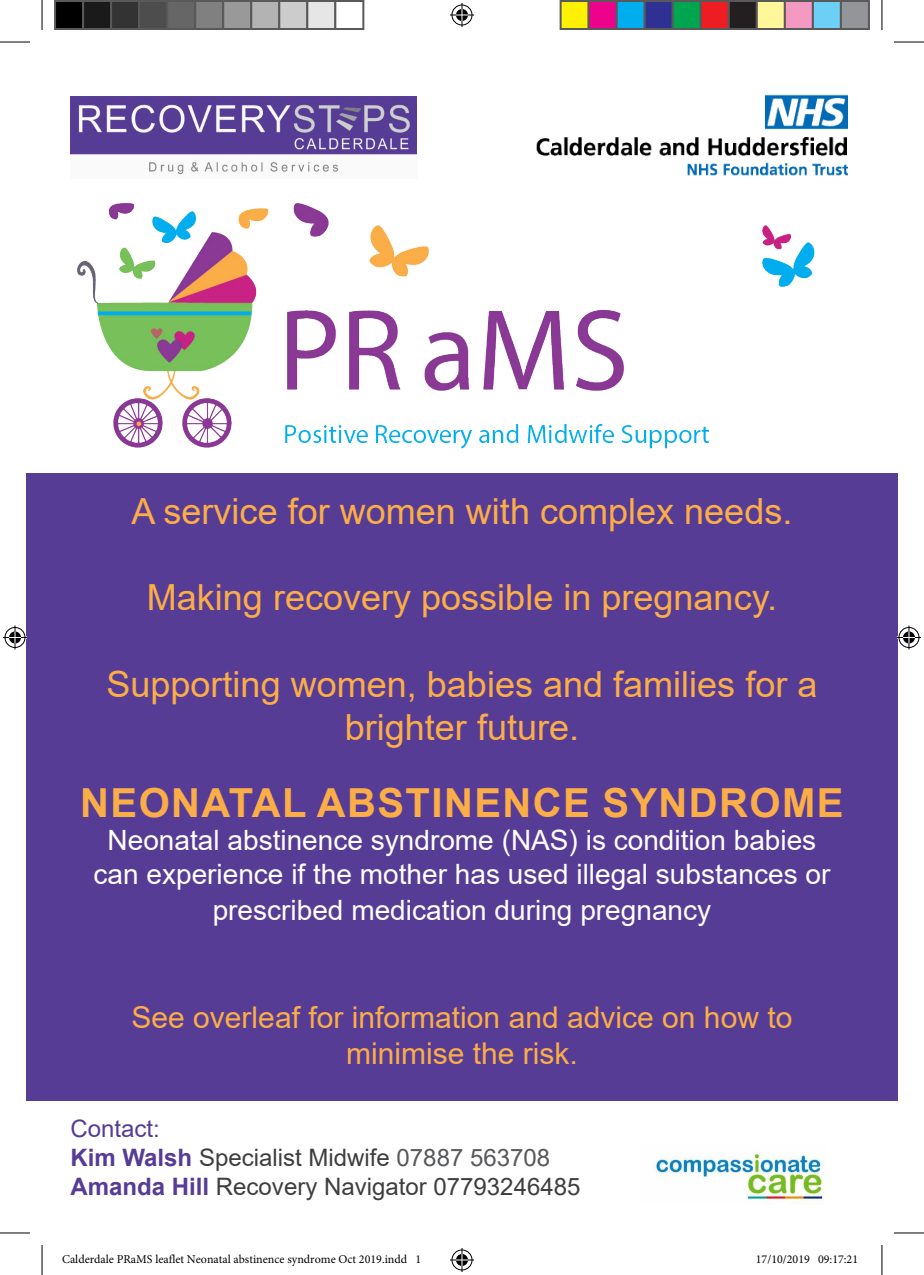
<style>
.page{position:relative;width:924px;height:1275px;background:#fff}
.page>*{position:absolute;margin:0;border:0;box-sizing:border-box;transform-origin:0 0}
.t1{font:700 40px "Arial";letter-spacing:.035em;color:#fbad48}
.t2{font:36px/43.2px "Arial";color:#fbad48;text-align:center}
.t3{font:30px/36px "Arial";color:#fbad48;text-align:center}
.t4{font:28px/34.8px "Arial";color:#fff;text-align:center}
.t5{font:24px "Arial";color:#3e3e3f}
.t6{font:24px "Arial";color:#563c95}
.t7{font:12px "Minion Pro";color:#000}
.s1{font-weight:700;color:#563c95}
.s2{color:#57585a}
</style>
<div class="page">
<img style="left:70px;top:97px;width:346px;height:78px">
<img style="left:536px;top:94px;width:311px;height:82px">
<img style="left:77px;top:203px;width:738px;height:246px">
<img style="left:655px;top:1153px;width:170px;height:48px">
<div style="left:26px;top:473px;width:871px;height:627px;background:#573c96"></div>
<hr style="left:0;top:42px;width:30px;height:1px;background:#000">
<hr style="left:893px;top:42px;width:30px;height:1px;background:#000">
<hr style="left:0;top:1232px;width:30px;height:1px;background:#000">
<hr style="left:893px;top:1232px;width:30px;height:1px;background:#000">
<hr style="left:42px;top:0;width:1px;height:30px;background:#000">
<hr style="left:42px;top:1245px;width:1px;height:30px;background:#000">
<hr style="left:881px;top:0;width:1px;height:30px;background:#000">
<hr style="left:881px;top:1245px;width:1px;height:30px;background:#000">
<svg style="left:450px;top:3px;width:24px;height:24px"></svg>
<svg style="left:450px;top:1248px;width:24px;height:24px"></svg>
<svg style="left:3px;top:625px;width:24px;height:24px"></svg>
<svg style="left:897px;top:625px;width:23px;height:24px"></svg>
<div style="left:55px;top:1px;width:28px;height:28px;background:#000"></div>
<div style="left:54px;top:0;width:30px;height:30px;border:2px solid #595959"></div>
<div style="left:83px;top:1px;width:28px;height:28px;background:#1a1a1a"></div>
<div style="left:82px;top:0;width:30px;height:30px;border:2px solid #595959"></div>
<div style="left:111px;top:1px;width:28px;height:28px;background:#333"></div>
<div style="left:110px;top:0;width:30px;height:30px;border:2px solid #595959"></div>
<div style="left:139px;top:1px;width:28px;height:28px;background:#4d4d4d"></div>
<div style="left:138px;top:0;width:30px;height:30px;border:2px solid #595959"></div>
<div style="left:167px;top:1px;width:28px;height:28px;background:#666"></div>
<div style="left:166px;top:0;width:30px;height:30px;border:2px solid #595959"></div>
<div style="left:195px;top:1px;width:28px;height:28px;background:#808080"></div>
<div style="left:194px;top:0;width:30px;height:30px;border:2px solid #595959"></div>
<div style="left:223px;top:1px;width:28px;height:28px;background:#999"></div>
<div style="left:222px;top:0;width:30px;height:30px;border:2px solid #595959"></div>
<div style="left:251px;top:1px;width:28px;height:28px;background:#b3b3b3"></div>
<div style="left:250px;top:0;width:30px;height:30px;border:2px solid #595959"></div>
<div style="left:279px;top:1px;width:28px;height:28px;background:#ccc"></div>
<div style="left:278px;top:0;width:30px;height:30px;border:2px solid #595959"></div>
<div style="left:307px;top:1px;width:28px;height:28px;background:#e6e6e6"></div>
<div style="left:306px;top:0;width:30px;height:30px;border:2px solid #595959"></div>
<div style="left:334px;top:0;width:30px;height:30px;border:2px solid #595959"></div>
<div style="left:560px;top:1px;width:28px;height:28px;background:#fff101"></div>
<div style="left:559px;top:0;width:30px;height:30px;border:2px solid #595959"></div>
<div style="left:588px;top:1px;width:28px;height:28px;background:#ed028c"></div>
<div style="left:587px;top:0;width:30px;height:30px;border:2px solid #595959"></div>
<div style="left:616px;top:1px;width:28px;height:28px;background:#00aeef"></div>
<div style="left:615px;top:0;width:30px;height:30px;border:2px solid #595959"></div>
<div style="left:644px;top:1px;width:28px;height:28px;background:#2e3092"></div>
<div style="left:643px;top:0;width:30px;height:30px;border:2px solid #595959"></div>
<div style="left:672px;top:1px;width:28px;height:28px;background:#00a54f"></div>
<div style="left:671px;top:0;width:30px;height:30px;border:2px solid #595959"></div>
<div style="left:700px;top:1px;width:28px;height:28px;background:#ee1d23"></div>
<div style="left:699px;top:0;width:30px;height:30px;border:2px solid #595959"></div>
<div style="left:728px;top:1px;width:28px;height:28px;background:#231f20"></div>
<div style="left:727px;top:0;width:30px;height:30px;border:2px solid #595959"></div>
<div style="left:756px;top:1px;width:28px;height:28px;background:#fff79a"></div>
<div style="left:755px;top:0;width:30px;height:30px;border:2px solid #595959"></div>
<div style="left:784px;top:1px;width:28px;height:28px;background:#f499c2"></div>
<div style="left:783px;top:0;width:30px;height:30px;border:2px solid #595959"></div>
<div style="left:812px;top:1px;width:28px;height:28px;background:#6bcff6"></div>
<div style="left:811px;top:0;width:30px;height:30px;border:2px solid #595959"></div>
<div style="left:840px;top:1px;width:28px;height:28px;background:#939598"></div>
<div style="left:839px;top:0;width:30px;height:30px;border:2px solid #595959"></div>
<div style="left:817px;top:1255px;width:6px;height:8px;border:1px solid #fff;border-radius:50%"></div>
<svg style="left:818px;top:1255px;width:5px;height:8px"></svg>
<p class="t2" style="left:131px;top:489px;width:662px">A service for women with complex needs.</p>
<p class="t2" style="left:147px;top:576px;width:631px">Making recovery possible in pregnancy.</p>
<p class="t2" style="left:106px;top:662px;width:712px">Supporting women, babies and families for a brighter future.</p>
<p class="t1" style="left:80px;top:774px;width:764px">NEONATAL ABSTINENCE SYNDROME</p>
<p class="t4" style="left:93px;top:823px;width:738px">Neonatal abstinence syndrome (NAS) is condition babies can experience if the mother has used illegal substances or prescribed medication during pregnancy</p>
<p class="t3" style="left:131px;top:999px;width:662px">See overleaf for information and advice on how to minimise the risk.</p>
<p class="t6" style="left:70px;top:1112px;width:91px">Contact:</p>
<p class="t5" style="left:70px;top:1140px;width:481px"><span class="s1">Kim Walsh</span> Specialist Midwife <span class="s2">07887 563708</span></p>
<p class="t5" style="left:70px;top:1169px;width:511px"><span class="s1">Amanda Hill</span> Recovery Navigator 07793246485</p>
<p class="t7" style="left:62px;top:1251px;width:360px">Calderdale PRaMS leaflet Neonatal abstinence syndrome Oct 2019.indd 1</p>
<p class="t7" style="left:755px;top:1251px;width:104px">17/10/2019 09:17:21</p>
</div>
